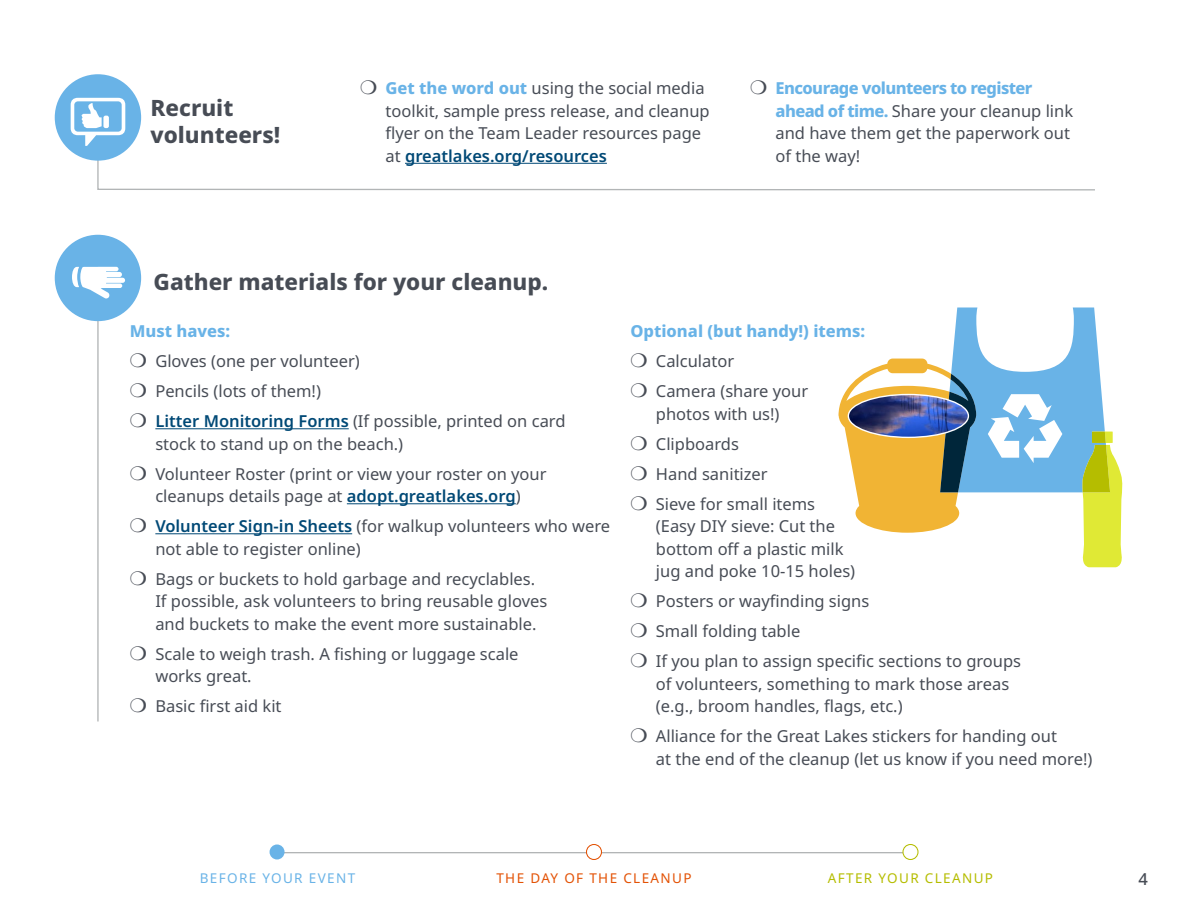
<style>
.page{position:relative;width:1188px;height:918px;background:#fff}
.page>*{position:absolute;margin:0;border:0;box-sizing:border-box;transform-origin:0 0}
.t1{font:800 22.5px/27px "Noto Sans";color:#474c55}
.t2{font:16.5px/22.5px "Noto Sans";color:#474c55}
.t3{font:800 16.5px "Noto Sans";color:#69b3e7}
.t4{font:500 16.5px "Noto Sans";color:#474c55}
.t5{font:13.5px "Noto Sans";letter-spacing:.1em;color:#e35205}
.t6{font:13.5px "Noto Sans";letter-spacing:.1em;color:#b5bd00}
.t7{font:13.5px "Noto Sans";letter-spacing:.1em;color:#69b3e7}
.s1{font-weight:800;color:#69b3e7}
.s2{font-weight:600;color:#004976}
</style>
<div class="page">
<svg style="left:97px;top:158px;width:998px;height:33px"></svg>
<hr style="left:97px;top:277px;width:2px;height:445px;background:#b2b5b6">
<hr style="left:155px;top:428px;width:194px;height:1px;background:#004976">
<hr style="left:347px;top:503px;width:169px;height:1px;background:#004976">
<hr style="left:155px;top:533px;width:197px;height:1px;background:#004976">
<hr style="left:405px;top:163px;width:202px;height:1px;background:#004976">
<hr style="left:283px;top:852px;width:622px;height:1px;background:#b2b5b6">
<div style="left:270px;top:844px;width:15px;height:16px;background:#69b3e7;border-radius:50%"></div>
<div style="left:586px;top:844px;width:16px;height:16px;background:#fff;border-radius:50%"></div>
<div style="left:586px;top:844px;width:16px;height:16px;border:1px solid #e35205;border-radius:50%"></div>
<svg style="left:903px;top:844px;width:15px;height:16px"></svg>
<div style="left:902px;top:844px;width:17px;height:16px;border:1px solid #b5bd00;border-radius:50%"></div>
<svg style="left:839px;top:308px;width:284px;height:259px"></svg>
<img style="left:848px;top:395px;width:120px;height:42px">
<div style="left:848px;top:394px;width:121px;height:44px;border:1px solid #fff;border-radius:50%"></div>
<div style="left:55px;top:235px;width:86px;height:86px;background:#69b3e7;border-radius:50%"></div>
<div style="left:55px;top:74px;width:86px;height:87px;background:#69b3e7;border-radius:50%"></div>
<svg style="left:72px;top:267px;width:53px;height:32px"></svg>
<svg style="left:71px;top:98px;width:54px;height:48px"></svg>
<div style="left:103px;top:116px;width:6px;height:12px;background:#fff;border-radius:2px"></div>
<h1 class="t1" style="left:151px;top:94px;width:131px">Recruit volunteers!</h1>
<p class="t2" style="left:386px;top:77px;width:326px"><span class="s1">Get the word out</span> using the social media toolkit, sample press release, and cleanup flyer on the Team Leader resources page at <span class="s2">greatlakes.org/resources</span></p>
<p class="t2" style="left:775px;top:77px;width:299px"><span class="s1">Encourage volunteers to register ahead of time.</span> Share your cleanup link and have them get the paperwork out of the way!</p>
<h1 class="t1" style="left:154px;top:268px;width:396px">Gather materials for your cleanup.</h1>
<p class="t3" style="left:130px;top:319px;width:102px">Must haves:</p>
<p class="t2" style="left:155px;top:347px;width:412px;line-height:30px">Gloves (one per volunteer)<br>Pencils (lots of them!)<br><span class="s2">Litter Monitoring Forms</span> (If possible, printed on card</p>
<p class="t2" style="left:155px;top:429px;width:393px;line-height:30px">stock to stand up on the beach.)<br>Volunteer Roster (print or view your roster on your</p>
<p class="t2" style="left:155px;top:482px;width:456px;line-height:30px">cleanups details page at <span class="s2">adopt.greatlakes.org</span>)<br><span class="s2">Volunteer Sign-in Sheets</span> (for walkup volunteers who were</p>
<p class="t2" style="left:155px;top:534px;width:381px;line-height:30px">not able to register online)<br>Bags or buckets to hold garbage and recyclables.</p>
<p class="t2" style="left:155px;top:590px;width:393px">If possible, ask volunteers to bring reusable gloves and buckets to make the event more sustainable.</p>
<p class="t2" style="left:155px;top:643px;width:365px">Scale to weigh trash. A fishing or luggage scale works great.</p>
<p class="t2" style="left:155px;top:695px;width:128px">Basic first aid kit</p>
<p class="t3" style="left:630px;top:319px;width:236px">Optional (but handy!) items:</p>
<p class="t2" style="left:656px;top:347px;width:154px;line-height:30px">Calculator<br>Camera (share your</p>
<p class="t2" style="left:656px;top:399px;width:161px;line-height:30px">photos with us!)<br>Clipboards<br>Hand sanitizer<br>Sieve for small items</p>
<p class="t2" style="left:656px;top:515px;width:201px">(Easy DIY sieve: Cut the bottom off a plastic milk jug and poke 10-15 holes)</p>
<p class="t2" style="left:656px;top:587px;width:367px;line-height:30px">Posters or wayfinding signs<br>Small folding table<br>If you plan to assign specific sections to groups</p>
<p class="t2" style="left:656px;top:673px;width:355px">of volunteers, something to mark those areas (e.g., broom handles, flags, etc.)</p>
<p class="t2" style="left:656px;top:725px;width:438px">Alliance for the Great Lakes stickers for handing out<br>at the end of the cleanup (let us know if you need more!)</p>
<p class="t7" style="left:200px;top:869px;width:157px">BEFORE YOUR EVENT</p>
<p class="t5" style="left:496px;top:869px;width:197px">THE DAY OF THE CLEANUP</p>
<p class="t6" style="left:828px;top:869px;width:167px">AFTER YOUR CLEANUP</p>
<p class="t4" style="left:1138px;top:867px;width:11px">4</p>
</div>
